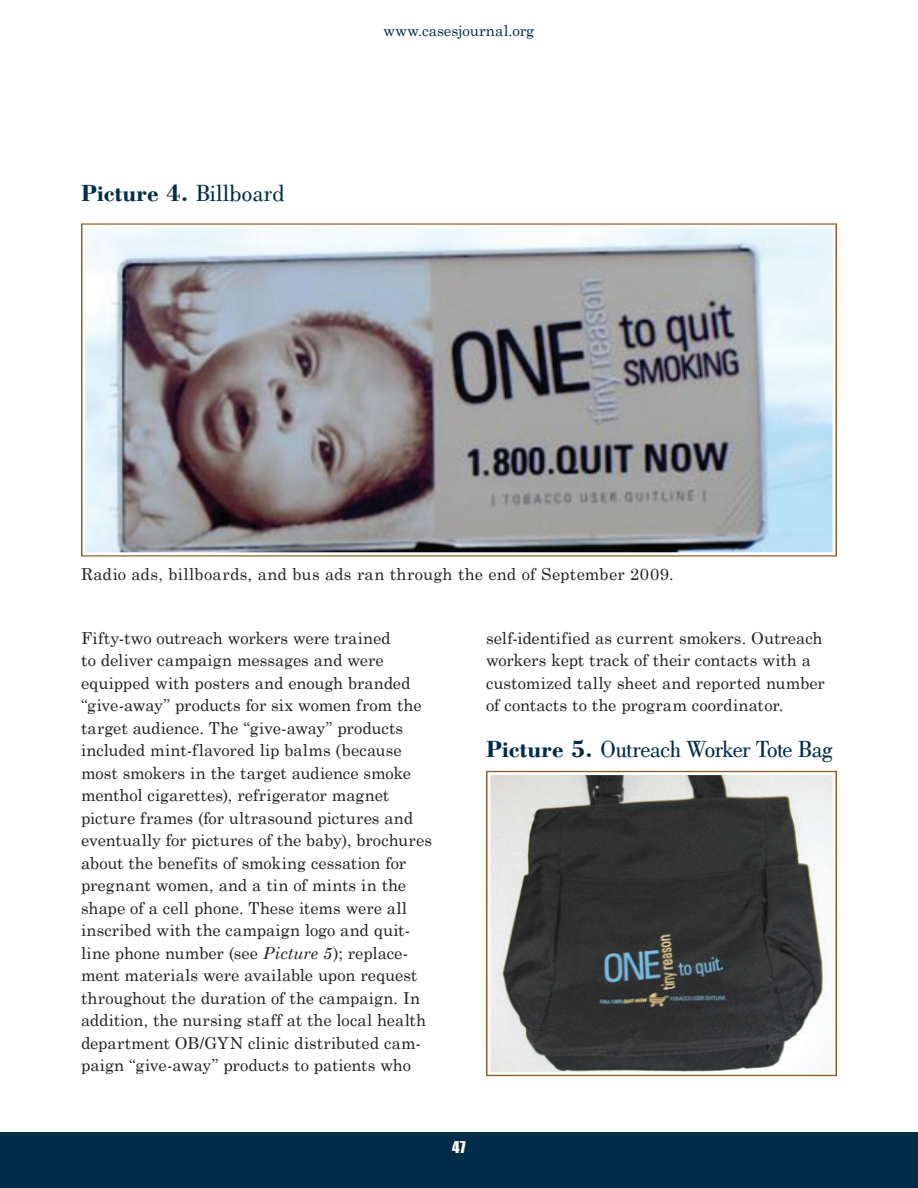
<style>
.page{position:relative;width:918px;height:1188px;background:#fff}
.page>*{position:absolute;margin:0;border:0;box-sizing:border-box;transform-origin:0 0}
.t1{font:24px "Bodoni";letter-spacing:-.035em;color:#012d48}
.t2{font:700 24px "Bodoni";letter-spacing:.01em;color:#012d48}
.t3{font:16.5px/22.5px "Century Schoolbook";color:#231f20}
.t4{font:15px "Century Schoolbook";color:#012d48}
.t5{font:15px "Impact";color:#fff}
.s1{font-weight:400}
.s2{font-style:italic}
.s3{font-weight:700}
</style>
<div class="page">
<div style="left:0;top:1133px;width:918px;height:55px;background:#012d48"></div>
<img style="left:88px;top:230px;width:742px;height:319px">
<div style="left:82px;top:225px;width:754px;height:330px;border:3px solid #fff"></div>
<img style="left:493px;top:778px;width:337px;height:291px">
<div style="left:486px;top:771px;width:351px;height:305px;border:6px solid #8e5a23"></div>
<div style="left:487px;top:772px;width:349px;height:303px;border:3px solid #fff"></div>
<h1 class="t2" style="left:81px;top:179px;width:205px">Picture 4. <span class="s1">Billboard</span></h1>
<p class="t4" style="left:384px;top:18px;width:152px">www.casesjournal.org</p>
<p class="t3" style="left:81px;top:561px;width:594px">Radio ads, billboards, and bus ads ran through the end of September 2009.</p>
<p class="t3" style="left:81px;top:625px;width:353px">Fifty-two outreach workers were trained<br>to deliver campaign messages and were equipped with posters and enough branded “give-away” products for six women from the target audience. The “give-away” products included mint-flavored lip balms (because most smokers in the target audience smoke menthol cigarettes), refrigerator magnet picture frames (for ultrasound pictures and eventually for pictures of the baby), brochures about the benefits of smoking cessation for pregnant women, and a tin of mints in the shape of a cell phone. These items were all inscribed with the campaign logo and quit&shy;line phone number (see <span class="s2">Picture 5</span>); replace&shy;ment materials were available upon request throughout the duration of the campaign. In addition, the nursing staff at the local health department OB/GYN clinic distributed cam&shy;paign “give-away” products to patients who</p>
<p class="t3" style="left:486px;top:625px;width:340px">self-identified as current smokers. Outreach workers kept track of their contacts with a customized tally sheet and reported number of contacts to the program coordinator.</p>
<h1 class="t1" style="left:486px;top:736px;width:348px"><span class="s3">Picture 5.</span> Outreach Worker Tote Bag</h1>
<p class="t5" style="left:452px;top:1136px;width:15px">47</p>
</div>
